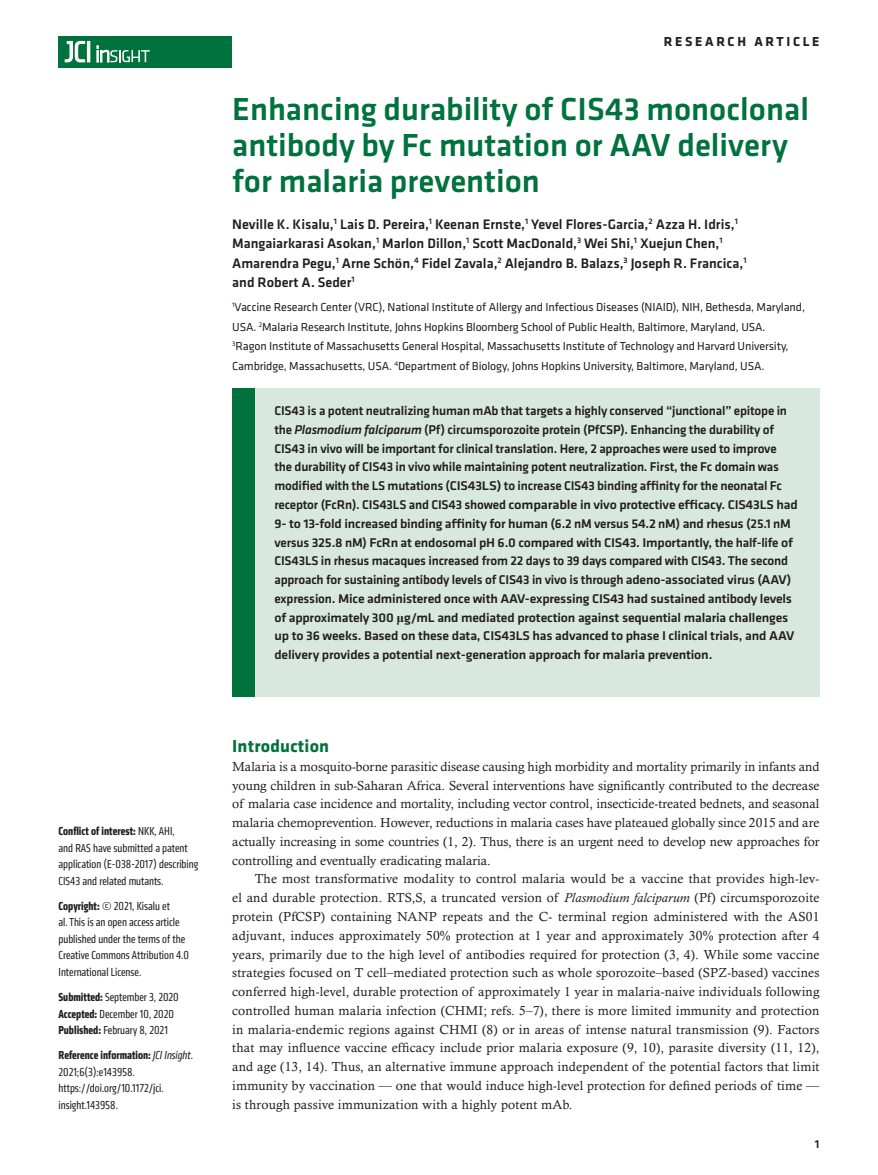
<style>
.page{position:relative;width:878px;height:1175px;background:#fff}
.page>*{position:absolute;margin:0;border:0;box-sizing:border-box;transform-origin:0 0}
.t1{font:500 33px/36px "Klavika Basic";color:#00723e}
.t2{font:700 18px "Klavika";letter-spacing:.01em;color:#00723e}
.t3{font:500 14.25px/19.5px "Klavika Basic";color:#231f20}
.t4{font:700 13.5px "Klavika Basic";letter-spacing:.2em;color:#231f20}
.t5{font:13.2px/18.8px "Calisto MT Std";color:#231f20;text-align:justify}
.t6{font:500 13.2px/18.8px "Klavika Basic";letter-spacing:-.015em;color:#231f20}
.t7{font:condensed 12px/16.5px "Klavika";color:#231f20}
.t8{font:12px/19.5px "Klavika";letter-spacing:-.01em;color:#231f20}
.t9{font:500 12px "Klavika Basic";color:#231f20}
.s1{font-weight:700}
.s2{font-style:italic}
.s3{font-family:"Times New Roman";font-weight:700}
</style>
<div class="page">
<div style="left:59px;top:36px;width:173px;height:31px;background:#00723e"></div>
<hr style="left:87px;top:41px;width:3px;height:21px;background:#fff">
<svg style="left:64px;top:41px;width:21px;height:22px"></svg>
<svg style="left:97px;top:46px;width:53px;height:16px"></svg>
<div style="left:232px;top:388px;width:587px;height:308px;background:#d8e8df"></div>
<div style="left:232px;top:388px;width:22px;height:308px;background:#00723e"></div>
<p class="t7" style="left:59px;top:823px;width:141px"><span class="s1">Conflict of interest:</span> NKK, AHI,<br>and RAS have submitted a patent application (E-038-2017) describing<br>CIS43 and related mutants.</p>
<p class="t7" style="left:59px;top:897px;width:132px"><span class="s1">Copyright:</span> © 2021, Kisalu et<br>al. This is an open access article published under the terms of the<br>Creative Commons Attribution 4.0<br>International License.</p>
<p class="t7" style="left:59px;top:988px;width:122px"><span class="s1">Submitted:</span> September 3, 2020<br><span class="s1">Accepted:</span> December 10, 2020<br><span class="s1">Published:</span> February 8, 2021</p>
<p class="t7" style="left:59px;top:1046px;width:136px"><span class="s1">Reference information:</span> <span class="s2">JCI Insight</span>.<br>2021;6(3):e143958. https://doi.org/10.1172/jci. insight.143958.</p>
<p class="t4" style="left:663px;top:32px;width:157px">RESEARCH ARTICLE</p>
<h1 class="t1" style="left:232px;top:91px;width:578px">Enhancing durability of CIS43 monoclonal antibody by Fc mutation or AAV delivery for malaria prevention</h1>
<p class="t3" style="left:232px;top:214px;width:516px">Neville K. Kisalu,<sup>1</sup> Lais D. Pereira,<sup>1</sup> Keenan Ernste,<sup>1</sup> Yevel Flores-Garcia,<sup>2</sup> Azza H. Idris,<sup>1<br></sup>Mangaiarkarasi Asokan,<sup>1</sup> Marlon Dillon,<sup>1</sup> Scott MacDonald,<sup>3</sup> Wei Shi,<sup>1</sup> Xuejun Chen,<sup>1<br></sup>Amarendra Pegu,<sup>1</sup> Arne Schön,<sup>4</sup> Fidel Zavala,<sup>2</sup> Alejandro B. Balazs,<sup>3</sup> Joseph R. Francica,<sup>1 </sup>and Robert A. Seder<sup>1</sup></p>
<p class="t8" style="left:232px;top:297px;width:574px"><sup>1</sup>Vaccine Research Center (VRC), National Institute of Allergy and Infectious Diseases (NIAID), NIH, Bethesda, Maryland, USA. <sup>2</sup>Malaria Research Institute, Johns Hopkins Bloomberg School of Public Health, Baltimore, Maryland, USA.<br><sup>3</sup>Ragon Institute of Massachusetts General Hospital, Massachusetts Institute of Technology and Harvard University, Cambridge, Massachusetts, USA. <sup>4</sup>Department of Biology, Johns Hopkins University, Baltimore, Maryland, USA.</p>
<p class="t6" style="left:274px;top:401px;width:525px">CIS43 is a potent neutralizing human mAb that targets a highly conserved “junctional” epitope in the <span class="s2">Plasmodium falciparum</span> (Pf) circumsporozoite protein (PfCSP). Enhancing the durability of CIS43 in vivo will be important for clinical translation. Here, 2 approaches were used to improve<br>the durability of CIS43 in vivo while maintaining potent neutralization. First, the Fc domain was modified with the LS mutations (CIS43LS) to increase CIS43 binding affinity for the neonatal Fc receptor (FcRn). CIS43LS and CIS43 showed comparable in vivo protective efficacy. CIS43LS had 9- to 13-fold increased binding affinity for human (6.2 nM versus 54.2 nM) and rhesus (25.1 nM versus 325.8 nM) FcRn at endosomal pH 6.0 compared with CIS43. Importantly, the half-life of CIS43LS in rhesus macaques increased from 22 days to 39 days compared with CIS43. The second approach for sustaining antibody levels of CIS43 in vivo is through adeno-associated virus (AAV) expression. Mice administered once with AAV-expressing CIS43 had sustained antibody levels of approximately 300 <span class="s3">μ</span>g/mL and mediated protection against sequential malaria challenges up to 36 weeks. Based on these data, CIS43LS has advanced to phase I clinical trials, and AAV delivery provides a potential next-generation approach for malaria prevention.</p>
<h2 class="t2" style="left:232px;top:733px;width:98px">Introduction</h2>
<p class="t5" style="left:232px;top:757px;width:588px">Malaria is a mosquito-borne parasitic disease causing high morbidity and mortality primarily in infants and young children in sub-Saharan Africa. Several interventions have significantly contributed to the decrease of malaria case incidence and mortality, including vector control, insecticide-treated bednets, and seasonal malaria chemoprevention. However, reductions in malaria cases have plateaued globally since 2015 and are actually increasing in some countries (1, 2). Thus, there is an urgent need to develop new approaches for controlling and eventually eradicating malaria.</p>
<p class="t5" style="left:232px;top:869px;width:588px;text-indent:22px">The most transformative modality to control malaria would be a vaccine that provides high-lev&shy;el and durable protection. RTS,S, a truncated version of <span class="s2">Plasmodium falciparum</span> (Pf) circumsporozoite protein (PfCSP) containing NANP repeats and the C- terminal region administered with the AS01 adjuvant, induces approximately 50% protection at 1 year and approximately 30% protection after 4 years, primarily due to the high level of antibodies required for protection (3, 4). While some vaccine strategies focused on T cell–mediated protection such as whole sporozoite–based (SPZ-based) vaccines conferred high-level, durable protection of approximately 1 year in malaria-naive individuals following controlled human malaria infection (CHMI; refs. 5–7), there is more limited immunity and protection in malaria-endemic regions against CHMI (8) or in areas of intense natural transmission (9). Factors that may influence vaccine efficacy include prior malaria exposure (9, 10), parasite diversity (11, 12), and age (13, 14). Thus, an alternative immune approach independent of the potential factors that limit immunity by vaccination — one that would induce high-level protection for defined periods of time — is through passive immunization with a highly potent mAb.</p>
<p class="t9" style="left:814px;top:1135px;width:6px">1</p>
</div>
